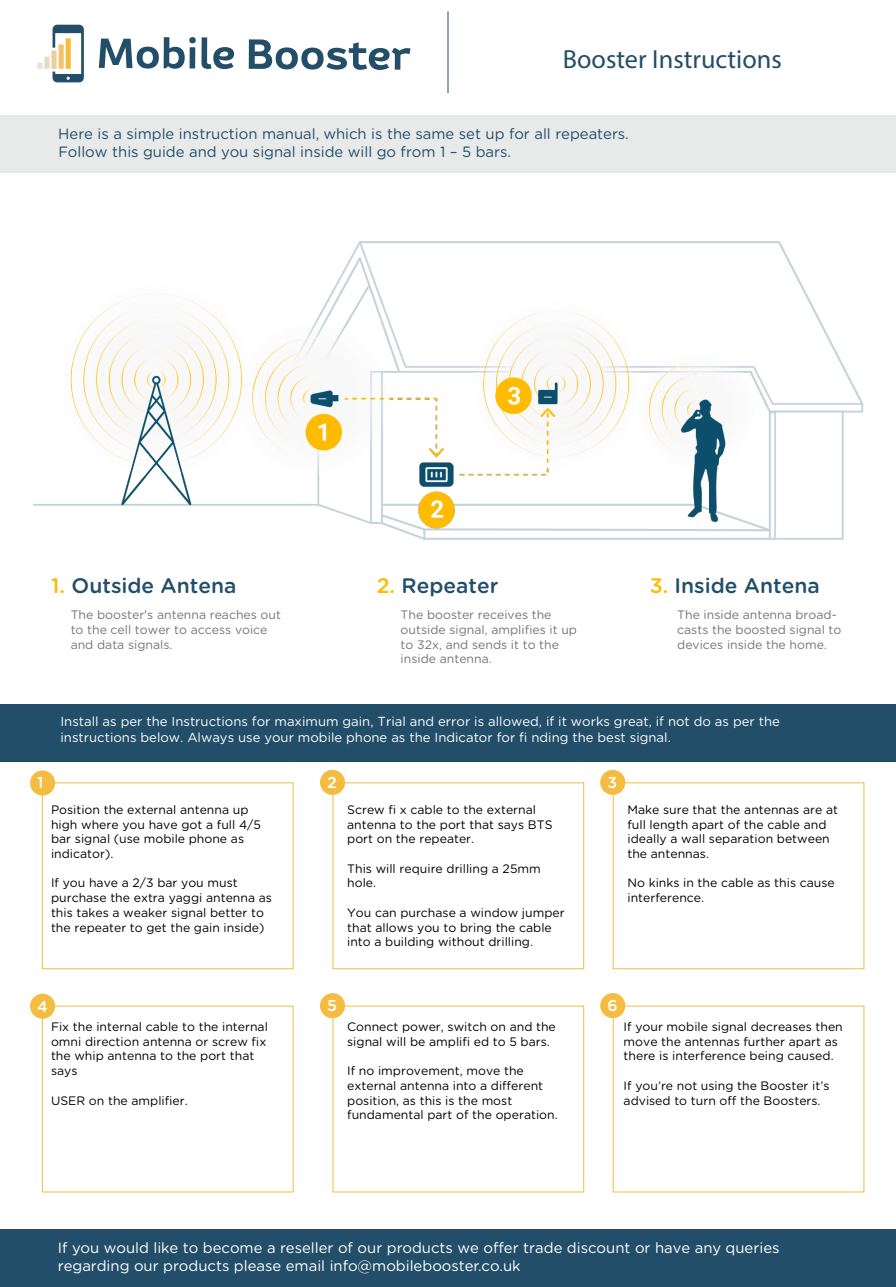
<style>
.page{position:relative;width:896px;height:1287px;background:#fff}
.page>*{position:absolute;margin:0;border:0;box-sizing:border-box;transform-origin:0 0}
.t1{font:26.25px "Myriad Pro";color:#224e69}
.t2{font:500 21px "Gotham Rounded";color:#224e69}
.t3{font:500 15.75px "Gotham Rounded";color:#fff}
.t4{font:14.88px/17.8px "Gotham Rounded";color:#fff}
.t5{font:14.88px/17.8px "Gotham Rounded";color:#224e69}
.t6{font:13.12px/15.8px "Gotham Rounded";color:#fff}
.t7{font:12.25px/14.7px "Gotham Rounded";color:#000}
.t8{font:12.25px/14.7px "Gotham Rounded";color:#757575}
.s1{color:#fb0}
</style>
<div class="page">
<hr style="left:448px;top:11px;width:1px;height:82px;background:#224e69">
<div style="left:0;top:115px;width:896px;height:58px;background:#e8eaea"></div>
<div style="left:0;top:704px;width:896px;height:58px;background:#224e69"></div>
<div style="left:0;top:1228px;width:896px;height:58px;background:#224e69"></div>
<div style="left:42px;top:782px;width:252px;height:187px;border:1px solid #f4bd41"></div>
<div style="left:333px;top:782px;width:251px;height:187px;border:1px solid #f4bd41"></div>
<div style="left:613px;top:782px;width:251px;height:187px;border:1px solid #f4bd41"></div>
<div style="left:30px;top:770px;width:25px;height:25px;background:#f4bd41;border-radius:50%"></div>
<div style="left:30px;top:993px;width:25px;height:25px;background:#f4bd41;border-radius:50%"></div>
<div style="left:320px;top:769px;width:25px;height:25px;background:#f4bd41;border-radius:50%"></div>
<div style="left:320px;top:993px;width:25px;height:25px;background:#f4bd41;border-radius:50%"></div>
<div style="left:600px;top:769px;width:25px;height:25px;background:#f4bd41;border-radius:50%"></div>
<div style="left:600px;top:993px;width:25px;height:25px;background:#f4bd41;border-radius:50%"></div>
<svg style="left:99px;top:37px;width:135px;height:32px"></svg>
<svg style="left:249px;top:39px;width:162px;height:31px"></svg>
<div style="left:51px;top:51px;width:6px;height:18px;background:#edcf9a"></div>
<div style="left:44px;top:57px;width:6px;height:12px;background:#e8dac4"></div>
<svg style="left:37px;top:63px;width:5px;height:6px"></svg>
<svg style="left:53px;top:25px;width:31px;height:57px"></svg>
<img style="left:33px;top:242px;width:831px;height:297px">
<h1 class="t1" style="left:563px;top:44px;width:220px">Booster Instructions</h1>
<p class="t5" style="left:58px;top:126px;width:572px">Here is a simple instruction manual, which is the same set up for all repeaters.<br>Follow this guide and you signal inside will go from 1 – 5 bars.</p>
<h2 class="t2" style="left:51px;top:576px;width:187px"><span class="s1">1.</span> Outside Antena</h2>
<h2 class="t2" style="left:377px;top:576px;width:123px"><span class="s1">2.</span> Repeater</h2>
<h2 class="t2" style="left:650px;top:576px;width:172px"><span class="s1">3.</span> Inside Antena</h2>
<p class="t8" style="left:71px;top:608px;width:212px">The booster's antenna reaches out to the cell tower to access voice and data signals.</p>
<p class="t8" style="left:401px;top:608px;width:178px">The booster receives the outside signal, amplifies it up to 32x, and sends it to the inside antenna.</p>
<p class="t8" style="left:677px;top:608px;width:166px">The inside antenna broad&shy;casts the boosted signal to devices inside the home.</p>
<p class="t6" style="left:60px;top:714px;width:721px">Install as per the Instructions for maximum gain, Trial and error is allowed, if it works great, if not do as per the instructions below. Always use your mobile phone as the Indicator for fi nding the best signal.</p>
<p class="t3" style="left:37px;top:775px;width:8px">1</p>
<p class="t7" style="left:51px;top:802px;width:211px">Position the external antenna up high where you have got a full 4/5 bar signal (use mobile phone as indicator).</p>
<p class="t7" style="left:51px;top:876px;width:222px">If you have a 2/3 bar you must purchase the extra yaggi antenna as this takes a weaker signal better to the repeater to get the gain inside)</p>
<p class="t3" style="left:327px;top:775px;width:11px">2</p>
<p class="t7" style="left:347px;top:802px;width:207px">Screw fi x cable to the external antenna to the port that says BTS port on the repeater.</p>
<p class="t7" style="left:347px;top:861px;width:195px">This will require drilling a 25mm hole.</p>
<p class="t7" style="left:347px;top:905px;width:219px">You can purchase a window jumper that allows you to bring the cable into a building without drilling.</p>
<p class="t3" style="left:608px;top:775px;width:11px">3</p>
<p class="t7" style="left:627px;top:802px;width:212px">Make sure that the antennas are at full length apart of the cable and ideally a wall separation between the antennas.</p>
<p class="t7" style="left:627px;top:876px;width:209px">No kinks in the cable as this cause interference.</p>
<p class="t3" style="left:37px;top:998px;width:12px">4</p>
<p class="t7" style="left:51px;top:1019px;width:218px">Fix the internal cable to the internal omni direction antenna or screw fix the whip antenna to the port that says</p>
<p class="t7" style="left:51px;top:1093px;width:138px">USER on the amplifier.</p>
<p class="t3" style="left:327px;top:998px;width:11px">5</p>
<p class="t7" style="left:347px;top:1019px;width:210px">Connect power, switch on and the signal will be amplifi ed to 5 bars.</p>
<p class="t7" style="left:347px;top:1064px;width:212px">If no improvement, move the external antenna into a different position, as this is the most fundamental part of the operation.</p>
<p class="t3" style="left:608px;top:998px;width:12px">6</p>
<p class="t7" style="left:624px;top:1019px;width:221px">If your mobile signal decreases then move the antennas further apart as there is interference being caused.</p>
<p class="t7" style="left:624px;top:1078px;width:207px">If you’re not using the Booster it’s advised to turn off the Boosters.</p>
<p class="t4" style="left:58px;top:1239px;width:723px">If you would like to become a reseller of our products we offer trade discount or have any queries regarding our products please email info@mobilebooster.co.uk</p>
</div>
